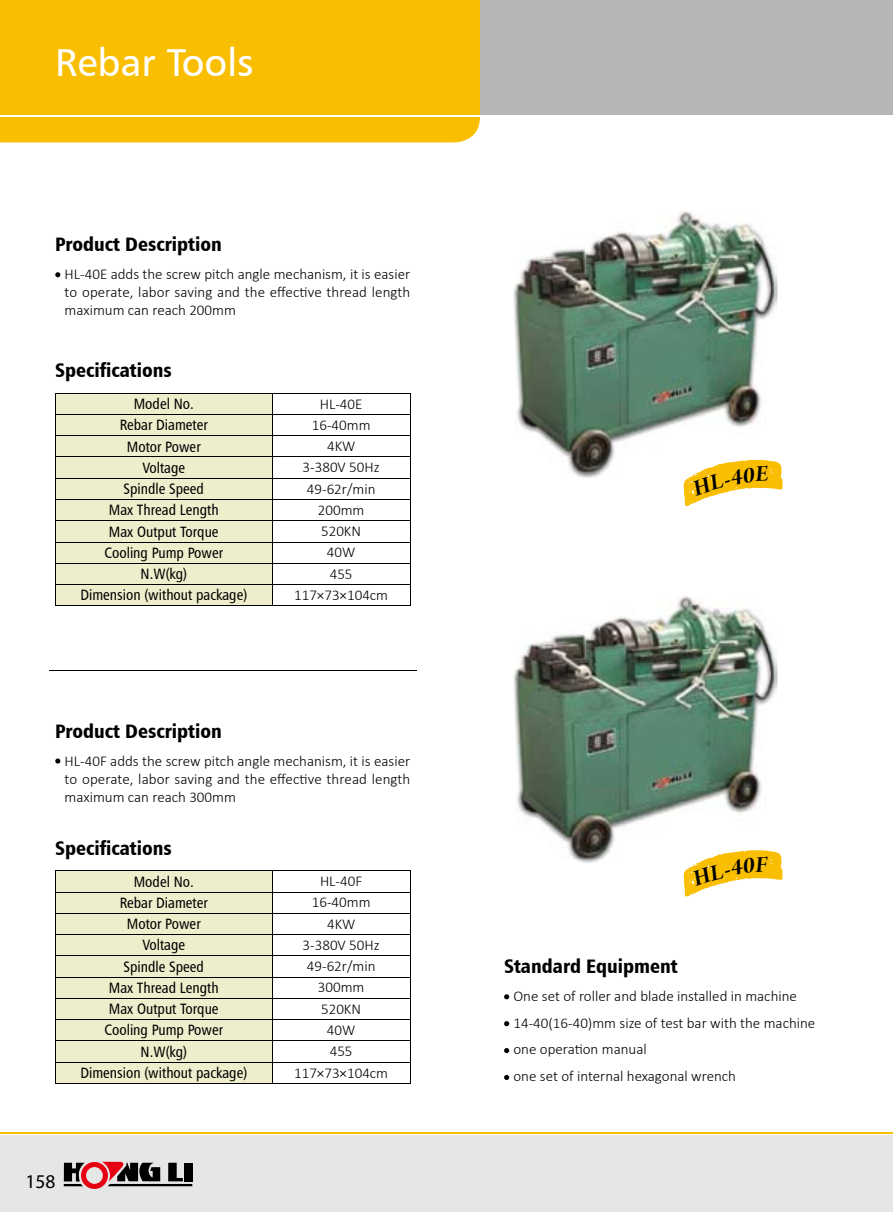
<style>
.page{position:relative;width:893px;height:1212px;background:#fff}
.page>*{position:absolute;margin:0;border:0;box-sizing:border-box;transform-origin:0 0}
.t1{font:39px "Humanist 777 BT Roman B";color:#fff}
.t2{font:19.5px "Humanist 777 BT Black Condensed B";color:#000}
.t3{font:19.5px "Myriad Pro";color:#000}
.t4{font:300 15px/18px "Calibri";color:#000;text-align:justify}
.t5{font:15px "Humanist 777 BT Roman Condensed B";color:#000}
</style>
<div class="page">
<div style="left:0;top:1135px;width:893px;height:77px;background:#e6e6e6"></div>
<div style="left:0;top:0;width:893px;height:115px;background:#b5b6b6"></div>
<div style="left:0;top:0;width:480px;height:142px;background:#fabe00"></div>
<hr style="left:0;top:115px;width:480px;height:1px;background:#fff">
<hr style="left:0;top:1132px;width:893px;height:1px;background:#fabe00">
<svg style="left:64px;top:1162px;width:128px;height:27px"></svg>
<img style="left:515px;top:211px;width:262px;height:262px">
<svg style="left:55px;top:272px;width:5px;height:5px"></svg>
<svg style="left:55px;top:758px;width:5px;height:5px"></svg>
<img style="left:515px;top:596px;width:262px;height:263px">
<svg style="left:504px;top:994px;width:5px;height:5px"></svg>
<svg style="left:504px;top:1021px;width:5px;height:5px"></svg>
<svg style="left:504px;top:1048px;width:5px;height:5px"></svg>
<svg style="left:504px;top:1075px;width:5px;height:5px"></svg>
<div style="left:56px;top:394px;width:216px;height:212px;background:#eeedcc"></div>
<hr style="left:55px;top:393px;width:217px;height:1px;background:#000">
<hr style="left:55px;top:414px;width:217px;height:1px;background:#000">
<hr style="left:272px;top:393px;width:138px;height:1px;background:#000">
<hr style="left:272px;top:414px;width:138px;height:1px;background:#000">
<hr style="left:55px;top:435px;width:217px;height:1px;background:#000">
<hr style="left:272px;top:435px;width:138px;height:1px;background:#000">
<hr style="left:55px;top:457px;width:217px;height:1px;background:#000">
<hr style="left:272px;top:457px;width:138px;height:1px;background:#000">
<hr style="left:55px;top:478px;width:217px;height:1px;background:#000">
<hr style="left:272px;top:478px;width:138px;height:1px;background:#000">
<hr style="left:55px;top:499px;width:217px;height:1px;background:#000">
<hr style="left:272px;top:499px;width:138px;height:1px;background:#000">
<hr style="left:55px;top:520px;width:217px;height:1px;background:#000">
<hr style="left:272px;top:520px;width:138px;height:1px;background:#000">
<hr style="left:55px;top:542px;width:217px;height:1px;background:#000">
<hr style="left:272px;top:542px;width:138px;height:1px;background:#000">
<hr style="left:55px;top:563px;width:217px;height:1px;background:#000">
<hr style="left:272px;top:563px;width:138px;height:1px;background:#000">
<hr style="left:55px;top:584px;width:217px;height:1px;background:#000">
<svg style="left:55px;top:394px;width:1px;height:212px"></svg>
<hr style="left:272px;top:584px;width:138px;height:1px;background:#000">
<svg style="left:272px;top:394px;width:1px;height:212px"></svg>
<svg style="left:410px;top:393px;width:1px;height:213px"></svg>
<hr style="left:55px;top:606px;width:217px;height:1px;background:#000">
<hr style="left:272px;top:606px;width:138px;height:1px;background:#000">
<div style="left:56px;top:871px;width:216px;height:212px;background:#eeedcc"></div>
<hr style="left:55px;top:870px;width:217px;height:1px;background:#000">
<hr style="left:55px;top:892px;width:217px;height:1px;background:#000">
<hr style="left:272px;top:870px;width:138px;height:1px;background:#000">
<hr style="left:272px;top:892px;width:138px;height:1px;background:#000">
<hr style="left:55px;top:913px;width:217px;height:1px;background:#000">
<hr style="left:272px;top:913px;width:138px;height:1px;background:#000">
<hr style="left:55px;top:934px;width:217px;height:1px;background:#000">
<hr style="left:272px;top:934px;width:138px;height:1px;background:#000">
<hr style="left:55px;top:956px;width:217px;height:1px;background:#000">
<hr style="left:272px;top:956px;width:138px;height:1px;background:#000">
<hr style="left:55px;top:977px;width:217px;height:1px;background:#000">
<hr style="left:272px;top:977px;width:138px;height:1px;background:#000">
<hr style="left:55px;top:998px;width:217px;height:1px;background:#000">
<hr style="left:272px;top:998px;width:138px;height:1px;background:#000">
<hr style="left:55px;top:1019px;width:217px;height:1px;background:#000">
<hr style="left:272px;top:1019px;width:138px;height:1px;background:#000">
<hr style="left:55px;top:1041px;width:217px;height:1px;background:#000">
<hr style="left:272px;top:1041px;width:138px;height:1px;background:#000">
<hr style="left:55px;top:1062px;width:217px;height:1px;background:#000">
<svg style="left:55px;top:871px;width:1px;height:212px"></svg>
<hr style="left:272px;top:1062px;width:138px;height:1px;background:#000">
<svg style="left:272px;top:871px;width:1px;height:212px"></svg>
<svg style="left:410px;top:871px;width:1px;height:212px"></svg>
<hr style="left:55px;top:1083px;width:217px;height:1px;background:#000">
<hr style="left:272px;top:1083px;width:138px;height:1px;background:#000">
<hr style="left:49px;top:670px;width:368px;height:1px;background:#000">
<svg style="left:684px;top:460px;width:99px;height:46px"></svg>
<svg style="left:684px;top:850px;width:99px;height:47px"></svg>
<h1 class="t1" style="left:55px;top:38px;width:200px">Rebar Tools</h1>
<h2 class="t2" style="left:55px;top:232px;width:168px">Product Description</h2>
<p class="t4" style="left:65px;top:265px;width:347px">HL-40E adds the screw pitch angle mechanism, it is easier to operate, labor saving and the effective thread length maximum can reach 200mm</p>
<h2 class="t2" style="left:55px;top:358px;width:118px">Specifications</h2>
<p class="t5" style="left:134px;top:394px;width:61px">Model No.</p>
<p class="t4" style="left:320px;top:394px;width:44px">HL-40E</p>
<p class="t5" style="left:120px;top:416px;width:90px">Rebar Diameter</p>
<p class="t4" style="left:312px;top:416px;width:60px">16-40mm</p>
<p class="t5" style="left:127px;top:437px;width:75px">Motor Power</p>
<p class="t4" style="left:327px;top:437px;width:30px">4KW</p>
<p class="t5" style="left:142px;top:458px;width:44px">Voltage</p>
<p class="t4" style="left:303px;top:458px;width:79px">3-380V 50Hz</p>
<p class="t5" style="left:124px;top:479px;width:82px">Spindle Speed</p>
<p class="t4" style="left:307px;top:479px;width:70px">49-62r/min</p>
<p class="t5" style="left:109px;top:501px;width:111px">Max Thread Length</p>
<p class="t4" style="left:318px;top:501px;width:48px">200mm</p>
<p class="t5" style="left:109px;top:522px;width:111px">Max Output Torque</p>
<p class="t4" style="left:321px;top:522px;width:41px">520KN</p>
<p class="t5" style="left:104px;top:543px;width:120px">Cooling Pump Power</p>
<p class="t4" style="left:327px;top:543px;width:30px">40W</p>
<p class="t5" style="left:141px;top:564px;width:48px">N.W(kg)</p>
<p class="t4" style="left:330px;top:564px;width:24px">455</p>
<p class="t5" style="left:80px;top:586px;width:168px">Dimension (without package)</p>
<p class="t4" style="left:294px;top:586px;width:96px">117×73×104cm</p>
<h2 class="t2" style="left:55px;top:718px;width:168px">Product Description</h2>
<p class="t4" style="left:65px;top:751px;width:347px">HL-40F adds the screw pitch angle mechanism, it is easier to operate, labor saving and the effective thread length maximum can reach 300mm</p>
<h2 class="t2" style="left:55px;top:836px;width:118px">Specifications</h2>
<p class="t5" style="left:134px;top:872px;width:61px">Model No.</p>
<p class="t4" style="left:320px;top:872px;width:44px">HL-40F</p>
<p class="t5" style="left:120px;top:893px;width:90px">Rebar Diameter</p>
<p class="t4" style="left:312px;top:893px;width:60px">16-40mm</p>
<p class="t5" style="left:127px;top:914px;width:75px">Motor Power</p>
<p class="t4" style="left:327px;top:914px;width:30px">4KW</p>
<p class="t5" style="left:142px;top:936px;width:44px">Voltage</p>
<p class="t4" style="left:303px;top:936px;width:79px">3-380V 50Hz</p>
<p class="t5" style="left:124px;top:957px;width:82px">Spindle Speed</p>
<p class="t4" style="left:307px;top:957px;width:70px">49-62r/min</p>
<p class="t5" style="left:109px;top:978px;width:111px">Max Thread Length</p>
<p class="t4" style="left:318px;top:978px;width:48px">300mm</p>
<p class="t5" style="left:109px;top:1000px;width:111px">Max Output Torque</p>
<p class="t4" style="left:321px;top:999px;width:41px">520KN</p>
<p class="t5" style="left:104px;top:1021px;width:120px">Cooling Pump Power</p>
<p class="t4" style="left:327px;top:1021px;width:30px">40W</p>
<p class="t5" style="left:141px;top:1042px;width:48px">N.W(kg)</p>
<p class="t4" style="left:330px;top:1042px;width:24px">455</p>
<p class="t5" style="left:80px;top:1063px;width:168px">Dimension (without package)</p>
<p class="t4" style="left:294px;top:1063px;width:96px">117×73×104cm</p>
<h2 class="t3" style="left:26px;top:1169px;width:32px">158</h2>
<h2 class="t2" style="left:504px;top:954px;width:175px">Standard Equipment</h2>
<p class="t4" style="left:513px;top:983px;width:303px;line-height:26.5px;text-align:left">One set of roller and blade installed in machine 14-40(16-40)mm size of test bar with the machine one operation manual<br>one set of internal hexagonal wrench</p>
</div>
